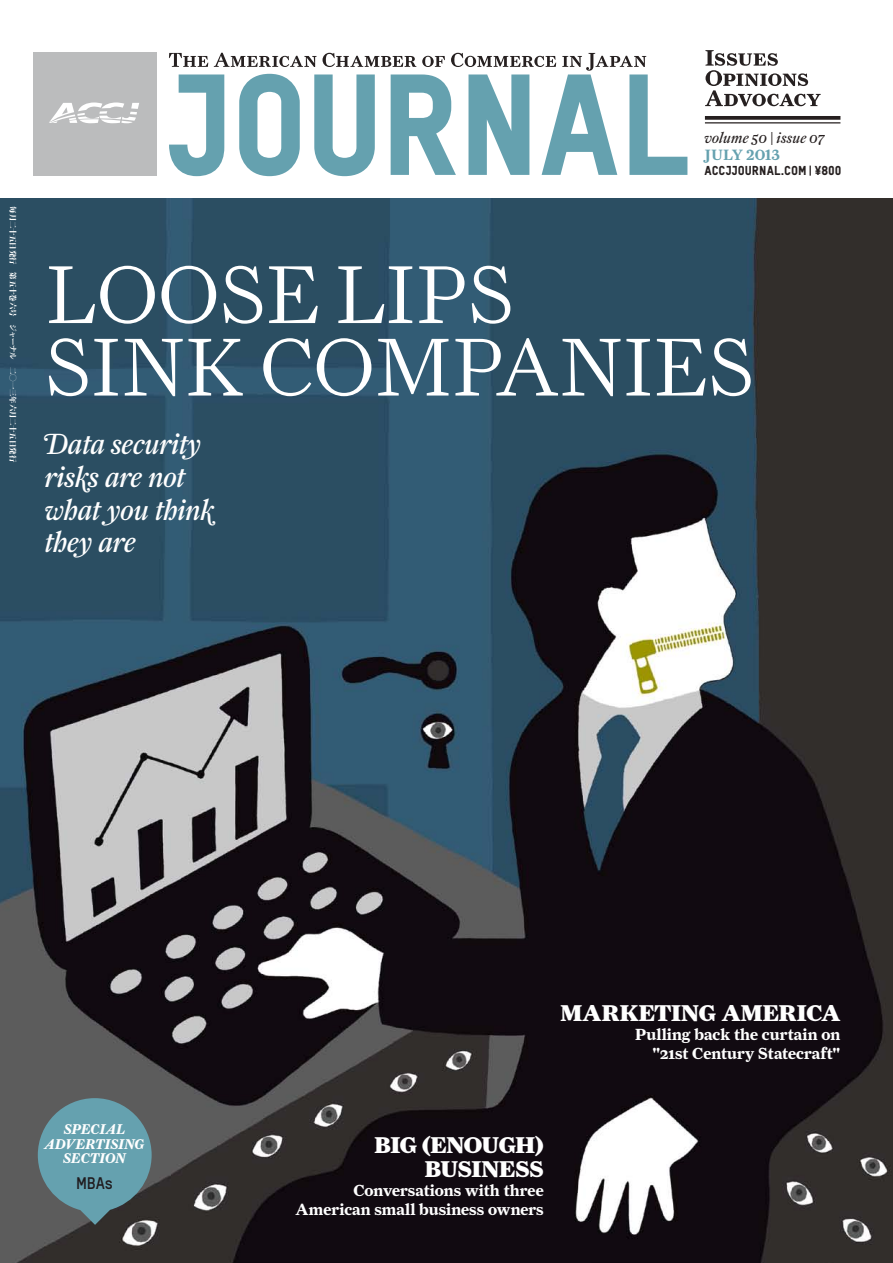
<style>
.page{position:relative;width:893px;height:1263px;background:#fff}
.page>*{position:absolute;margin:0;border:0;box-sizing:border-box;transform-origin:0 0}
.t1{font:300 82.35px/72.4px "Farnham Display";letter-spacing:-.01em;color:#fff}
.t2{font:29.4px/32.5px "Farnham Display Reg Ital Swash";letter-spacing:-.015em;color:#fff}
.t3{font:900 22.95px/24.3px "Farnham Display";letter-spacing:-.005em;color:#fff;text-align:right}
.t4{font:700 16.5px "TSTAR";color:#201c1f}
.t5{font:700 16.2px/18.9px "Farnham Display";color:#fff;text-align:right}
.t6{font:italic 15px "Farnham Text";letter-spacing:.005em;color:#262020}
.t7{font:15px "Farnham Text Semi";letter-spacing:.005em;color:#65a1af}
.t8{font:italic 700 14.25px/14.2px "Farnham Display";color:#fff;text-align:center}
.t9{font:12.75px "TSTAR Headline";letter-spacing:.005em;color:#262020}
.t10{font:800 7.5px "Koz Min Pro";letter-spacing:-.035em;color:#fff}
</style>
<div class="page">
<img style="left:0;top:198px;width:892px;height:1065px">
<svg style="left:38px;top:1098px;width:114px;height:127px;background:#5f8a93"></svg>
<svg style="left:169px;top:74px;width:518px;height:102px"></svg>
<svg style="left:705px;top:50px;width:116px;height:56px"></svg>
<svg style="left:169px;top:53px;width:477px;height:18px"></svg>
<svg style="left:705px;top:116px;width:135px;height:4px"></svg>
<hr style="left:705px;top:122px;width:135px;height:1px;background:#262020">
<div style="left:33px;top:53px;width:123px;height:123px;background:#bbbcbd"></div>
<svg style="left:49px;top:102px;width:90px;height:21px"></svg>
<p class="t10" style="left:19px;top:206px;width:257px;rotate:90deg">毎月二十五日発行　第五十巻六号　ジャーナル　二〇一三年六月二十五日発行</p>
<p class="t6" style="left:704px;top:129px;width:122px">volume 50 | issue 07</p>
<p class="t7" style="left:704px;top:145px;width:77px">JULY 2013</p>
<p class="t9" style="left:704px;top:162px;width:139px">ACCJJOURNAL.COM | ¥800</p>
<h1 class="t1" style="left:45px;top:258px;width:711px">LOOSE LIPS<br>SINK COMPANIES</h1>
<h2 class="t2" style="left:45px;top:428px;width:171px">Data security risks are not what you think they are</h2>
<p class="t8" style="left:44px;top:1122px;width:102px">SPECIAL<br>ADVERTISING<br>SECTION</p>
<p class="t4" style="left:76px;top:1172px;width:38px">MBAs</p>
<h3 class="t3" style="left:561px;top:1000px;width:281px">MARKETING AMERICA</h3>
<p class="t5" style="left:635px;top:1024px;width:207px">Pulling back the curtain on "21st Century Statecraft"</p>
<h3 class="t3" style="left:375px;top:1132px;width:171px">BIG (ENOUGH)<br>BUSINESS</h3>
<p class="t5" style="left:296px;top:1180px;width:250px">Conversations with three<br>American small business owners</p>
</div>
